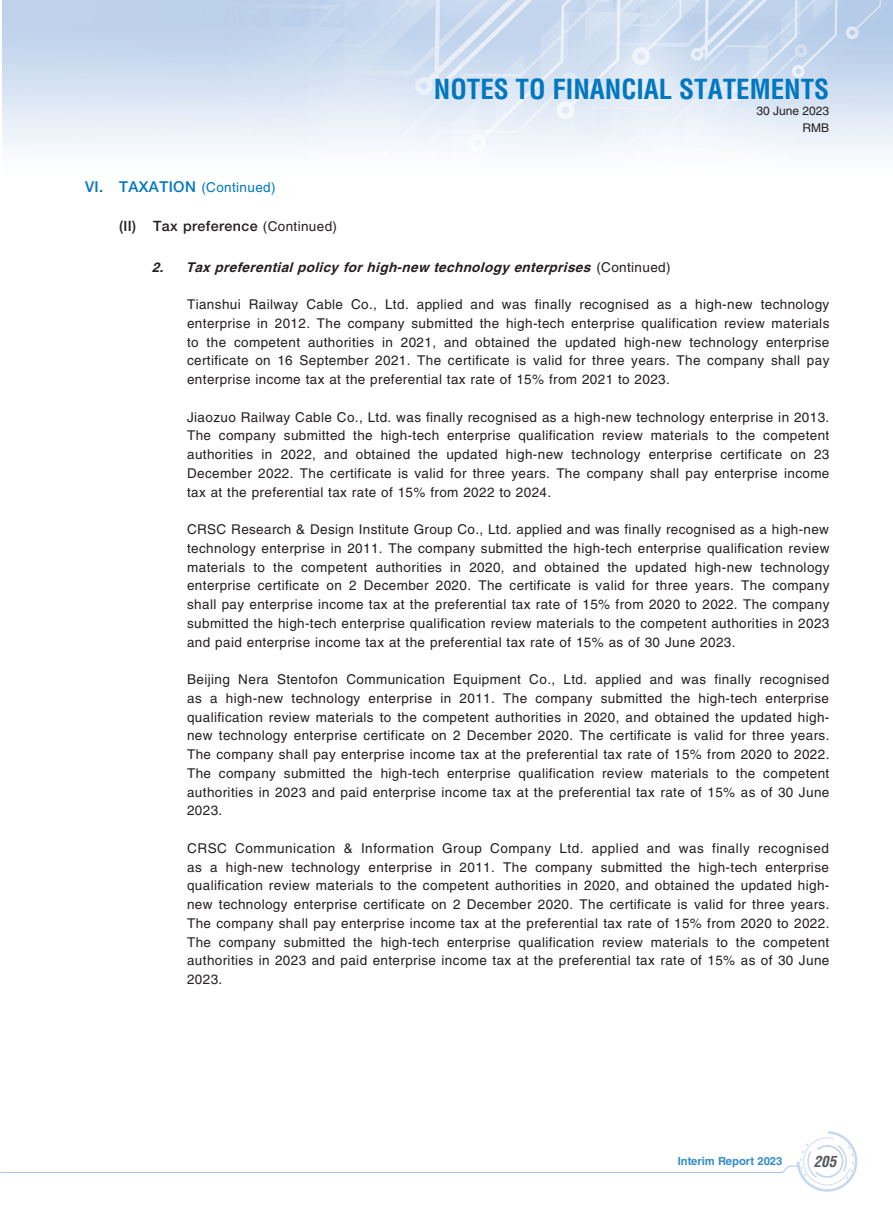
<style>
.page{position:relative;width:893px;height:1212px;background:#fff}
.page>*{position:absolute;margin:0;border:0;box-sizing:border-box;transform-origin:0 0}
.t1{font:700 condensed 27px "Helvetica LT Std";color:#0077c0}
.t2{font:500 15px "Helvetica Neue LT Std";letter-spacing:.03em;color:#0077c0}
.t3{font:italic 700 condensed 15px "Helvetica LT Std";color:#57585a}
.t4{font:500 14.25px "Helvetica Neue LT Std";letter-spacing:.03em;color:#231f20}
.t5{font:13.5px/18.8px "Helvetica LT Std";letter-spacing:.03em;color:#231f20;text-align:justify}
.t6{font:italic 700 13.5px "Helvetica LT Std";color:#231f20}
.t7{font:12px/16.5px "Helvetica LT Std";color:#231f20;text-align:right}
.t8{font:700 11.25px "Helvetica LT Std";color:#338ccb}
.s1{font-family:"Helvetica LT Std";font-weight:400;font-size:13.5px}
.s2{font-weight:400;font-style:normal}
</style>
<div class="page">
<img style="left:2px;top:0;width:891px;height:152px">
<svg style="left:0;top:1131px;width:857px;height:61px"></svg>
<h1 class="t1" style="left:434px;top:72px;width:397px">NOTES TO FINANCIAL STATEMENTS</h1>
<p class="t7" style="left:756px;top:103px;width:74px">30 June 2023<br>RMB</p>
<p class="t2" style="left:85px;top:178px;width:192px">VI. TAXATION <span class="s1">(Continued)</span></p>
<p class="t4" style="left:119px;top:217px;width:220px">(II) Tax preference <span class="s1">(Continued)</span></p>
<p class="t6" style="left:152px;top:258px;width:520px">2. Tax preferentialpolicy forhigh-new technology enterprises <span class="s2">( C o n t i n u e d )</span></p>
<p class="t5" style="left:187px;top:295px;width:644px">Tianshui Railway Cable Co., Ltd. applied and was finally recognised as a high-new technology enterprise in 2012. The company submitted the high-tech enterprise qualification review materials to the competent authorities in 2021, and obtained the updated high-new technology enterprise certificate on 16 September 2021. The certificate is valid for three years. The company shall pay enterprise income tax at the preferential tax rate of 15% from 2021 to 2023.</p>
<p class="t5" style="left:187px;top:407px;width:644px">Jiaozuo Railway Cable Co., Ltd. was finally recognised as a high-new technology enterprise in 2013.<br>The company submitted the high-tech enterprise qualification review materials to the competent authorities in 2022, and obtained the updated high-new technology enterprise certificate on 23<br>December 2022. The certificate is valid for three years. The company shall pay enterprise income tax at the preferential tax rate of 15% from 2022 to 2024.</p>
<p class="t5" style="left:187px;top:520px;width:644px">CRSC Research &amp; Design Institute Group Co., Ltd. applied and was finally recognised as a high-new technology enterprise in 2011. The company submitted the high-tech enterprise qualification review materials to the competent authorities in 2020, and obtained the updated high-new technology enterprise certificate on 2 December 2020. The certificate is valid for three years. The company shall pay enterprise income tax at the preferential tax rate of 15% from 2020 to 2022. The company submitted the high-tech enterprise qualification review materials to the competent authorities in 2023 and paid enterprise income tax at the preferential tax rate of 15% as of 30 June 2023.</p>
<p class="t5" style="left:187px;top:670px;width:644px">Beijing Nera Stentofon Communication Equipment Co., Ltd. applied and was finally recognised as a high-new technology enterprise in 2011. The company submitted the high-tech enterprise qualification review materials to the competent authorities in 2020, and obtained the updated high&shy;new technology enterprise certificate on 2 December 2020. The certificate is valid for three years.<br>The company shall pay enterprise income tax at the preferential tax rate of 15% from 2020 to 2022.<br>The company submitted the high-tech enterprise qualification review materials to the competent authorities in 2023 and paid enterprise income tax at the preferential tax rate of 15% as of 30 June 2023.</p>
<p class="t5" style="left:187px;top:839px;width:644px">CRSC Communication &amp; Information Group Company Ltd. applied and was finally recognised as a high-new technology enterprise in 2011. The company submitted the high-tech enterprise qualification review materials to the competent authorities in 2020, and obtained the updated high&shy;new technology enterprise certificate on 2 December 2020. The certificate is valid for three years.<br>The company shall pay enterprise income tax at the preferential tax rate of 15% from 2020 to 2022.<br>The company submitted the high-tech enterprise qualification review materials to the competent authorities in 2023 and paid enterprise income tax at the preferential tax rate of 15% as of 30 June 2023.</p>
<p class="t8" style="left:678px;top:1154px;width:106px">Interim Report 2023</p>
<p class="t3" style="left:814px;top:1152px;width:24px">205</p>
</div>
